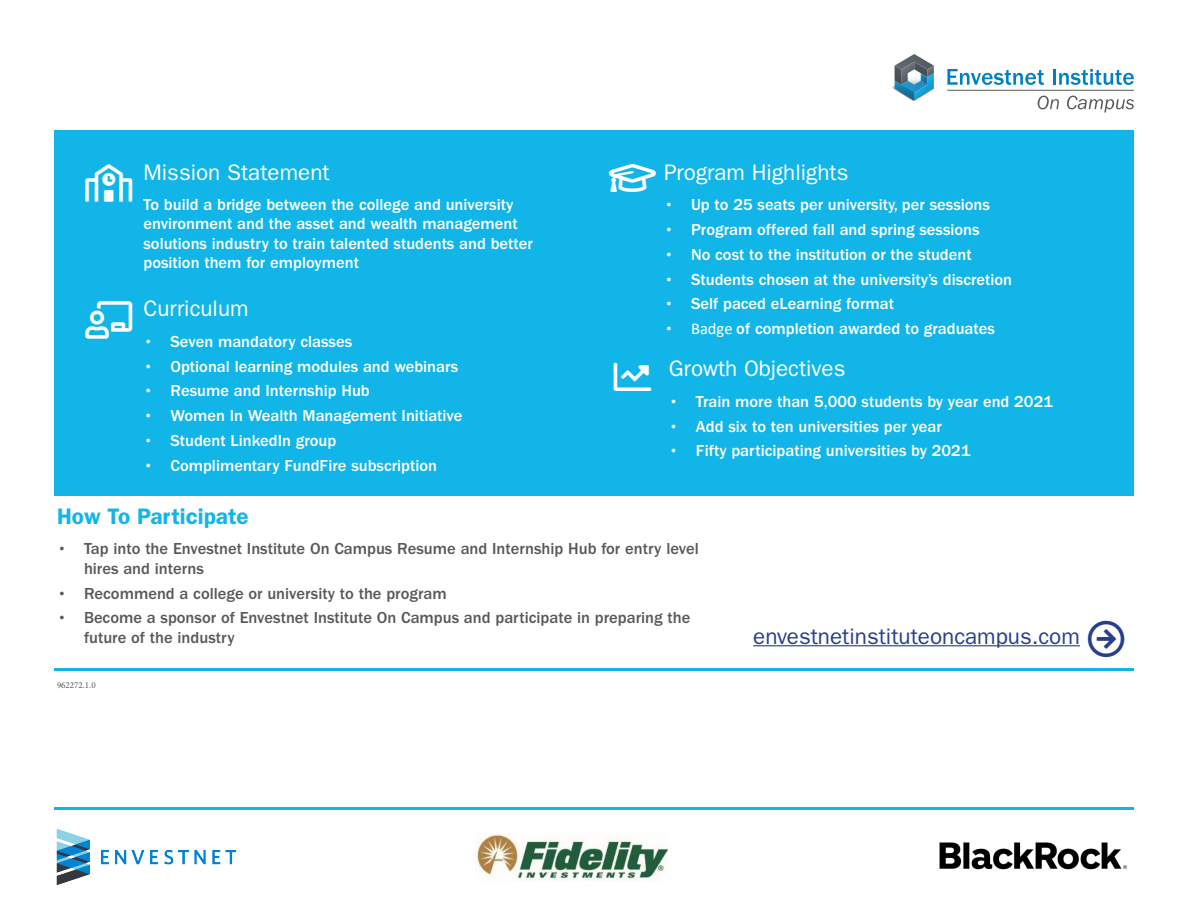
<style>
.page{position:relative;width:1188px;height:918px;background:#fff}
.page>*{position:absolute;margin:0;border:0;box-sizing:border-box;transform-origin:0 0}
.t1{font:37.5px "Font Awesome 5 Pro";color:#fff}
.t2{font:37.5px "Font Awesome 5 Pro";color:#253f8e}
.t3{font:22.5px "ITC Franklin Gothic Std";color:#fff}
.t4{font:22.5px "ITC Franklin Gothic Std";color:#253f8e}
.t5{font:600 22.5px "ITC Franklin Gothic Std";color:#12b5e8}
.t6{font:500 16.5px/19.5px "ITC Franklin Gothic Std";color:#fff}
.t7{font:500 16.5px/19.5px "ITC Franklin Gothic Std";color:#57585a}
.t8{font:9px "Minion Pro";color:#57585a}
.s1{font-family:"Calibri";font-weight:400}
</style>
<div class="page">
<img style="left:475px;top:834px;width:192px;height:47px">
<hr style="left:54px;top:668px;width:1080px;height:3px;background:#12b5e8">
<hr style="left:54px;top:807px;width:1080px;height:3px;background:#12b5e8">
<svg style="left:1038px;top:96px;width:21px;height:13px"></svg>
<svg style="left:1067px;top:96px;width:67px;height:16px"></svg>
<img style="left:892px;top:72px;width:43px;height:29px">
<svg style="left:895px;top:54px;width:39px;height:46px"></svg>
<svg style="left:947px;top:69px;width:97px;height:16px"></svg>
<hr style="left:1053px;top:69px;width:3px;height:16px;background:#0080c4">
<svg style="left:1059px;top:69px;width:75px;height:16px"></svg>
<hr style="left:947px;top:90px;width:187px;height:1px;background:#59595c">
<div style="left:54px;top:131px;width:1080px;height:365px;background:#12b5e8"></div>
<hr style="left:753px;top:645px;width:327px;height:1px;background:#253f8e">
<img style="left:56px;top:829px;width:181px;height:56px">
<img style="left:939px;top:842px;width:189px;height:28px">
<p class="t3" style="left:143px;top:159px;width:188px">Mission Statement</p>
<p class="t6" style="left:143px;top:195px;width:391px">To build a bridge between the college and university environment and the asset and wealth management solutions industry to train talented students and better position them for employment</p>
<p class="t1" style="left:86px;top:164px;width:48px">▲□□●</p>
<p class="t1" style="left:609px;top:160px;width:48px">◆▼□■</p>
<p class="t1" style="left:86px;top:301px;width:48px">●□▼</p>
<p class="t3" style="left:143px;top:296px;width:107px">Curriculum</p>
<p class="t6" style="left:143px;top:332px;width:210px">• Seven mandatory classes</p>
<p class="t6" style="left:143px;top:356px;width:316px">• Optional learning modules and webinars</p>
<p class="t6" style="left:143px;top:381px;width:228px">• Resume and Internship Hub</p>
<p class="t6" style="left:143px;top:406px;width:321px">• Women In Wealth Management Initiative</p>
<p class="t6" style="left:143px;top:431px;width:194px">• Student LinkedIn group</p>
<p class="t6" style="left:143px;top:456px;width:295px">• Complimentary FundFire subscription</p>
<p class="t1" style="left:614px;top:358px;width:39px">▼●■</p>
<p class="t3" style="left:664px;top:159px;width:186px">Program Highlights</p>
<p class="t6" style="left:664px;top:195px;width:328px">• Up to 25 seats per university, per sessions</p>
<p class="t6" style="left:664px;top:220px;width:317px">• Program offered fall and spring sessions</p>
<p class="t6" style="left:664px;top:245px;width:309px">• No cost to the institution or the student</p>
<p class="t6" style="left:664px;top:270px;width:350px">• Students chosen at the university’s discretion</p>
<p class="t6" style="left:664px;top:294px;width:231px">• Self paced eLearning format</p>
<p class="t6" style="left:664px;top:319px;width:332px">• <span class="s1">Badge</span> of completion awarded to graduates</p>
<p class="t3" style="left:669px;top:356px;width:178px">Growth Objectives</p>
<p class="t6" style="left:669px;top:392px;width:386px">• Train more than 5,000 students by year end 2021</p>
<p class="t6" style="left:669px;top:416px;width:275px">• Add six to ten universities per year</p>
<p class="t6" style="left:669px;top:441px;width:303px">• Fifty participating universities by 2021</p>
<p class="t5" style="left:57px;top:503px;width:193px">How To Participate</p>
<p class="t7" style="left:84px;top:539px;width:616px;text-indent:-27px">• Tap into the Envestnet Institute On Campus Resume and Internship Hub for entry level hires and interns</p>
<p class="t7" style="left:57px;top:583px;width:391px">• Recommend a college or university to the program</p>
<p class="t7" style="left:84px;top:608px;width:608px;text-indent:-27px">• Become a sponsor of Envestnet Institute On Campus and participate in preparing the future of the industry</p>
<p class="t8" style="left:57px;top:679px;width:40px">962272.1.0</p>
<p class="t4" style="left:753px;top:623px;width:328px">envestnetinstituteoncampus.com</p>
<p class="t2" style="left:1088px;top:621px;width:39px">□●▼</p>
</div>
